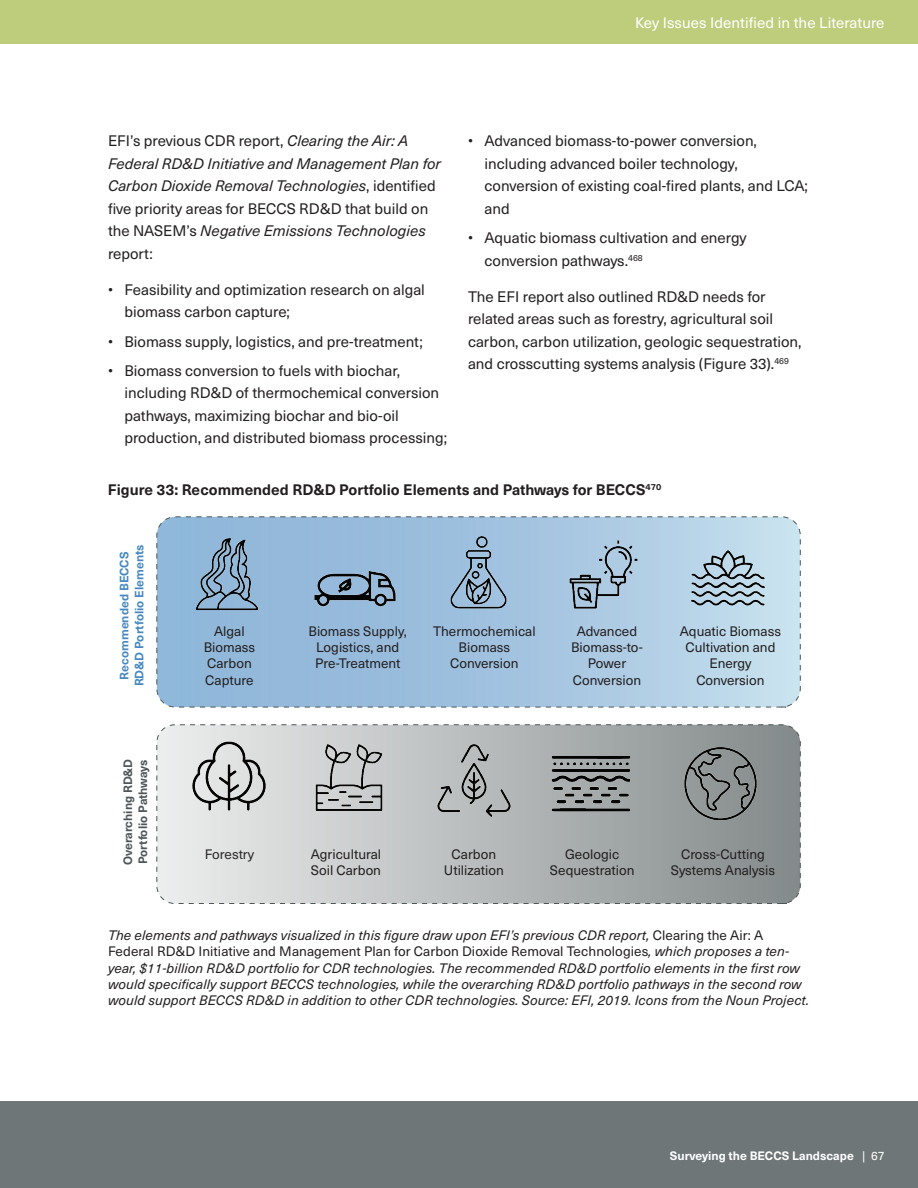
<style>
.page{position:relative;width:918px;height:1188px;background:#fff}
.page>*{position:absolute;margin:0;border:0;box-sizing:border-box;transform-origin:0 0}
.body{font:15px/22.5px "Neue Haas Unica W1 G";color:#231f20}
.body-2{font:italic 15px/22.5px "Neue Haas Unica W1 G";color:#231f20}
.Figure_title_span{font:700 15px "Neue Haas Unica W1 G";color:#231f20}
.t1{font:15px "Neue Haas Unica W1 G";letter-spacing:.005em;color:#fff}
.t2{font:italic 13.5px/16.2px "Neue Haas Unica W1 G";letter-spacing:.005em;color:#231f20}
.t3{font:13.5px/16.2px "Neue Haas Unica W1 G";color:#231f20;text-align:center}
.t4{font:700 12px/15px "Neue Haas Unica W1 G";color:#4689c1;text-align:center}
.t5{font:700 12px/15px "Neue Haas Unica W1 G";color:#4e5758}
.t6{font:700 12px "Neue Haas Unica W1 G";color:#fff}
.s1{font-style:normal}
.s2{font-weight:400}
</style>
<div class="page">
<div style="left:0;top:1102px;width:918px;height:86px;background:#6f7677"></div>
<div style="left:0;top:0;width:918px;height:44px;background:#becd7c"></div>
<svg style="left:156px;top:516px;width:645px;height:192px;background:#a5c5e0"></svg>
<svg style="left:156px;top:724px;width:645px;height:180px;background:#b9bcbc"></svg>
<img style="left:685px;top:541px;width:86px;height:70px">
<img style="left:184px;top:535px;width:91px;height:76px">
<img style="left:434px;top:534px;width:90px;height:77px">
<img style="left:303px;top:545px;width:103px;height:81px">
<img style="left:562px;top:539px;width:83px;height:72px">
<img style="left:669px;top:740px;width:103px;height:84px">
<img style="left:186px;top:740px;width:85px;height:73px">
<img style="left:311px;top:745px;width:76px;height:66px">
<img style="left:431px;top:743px;width:85px;height:73px">
<img style="left:546px;top:744px;width:91px;height:74px">
<p class="t1" style="left:635px;top:12px;width:251px">Key Issues Identified in the Literature</p>
<p class="body-2" style="left:108px;top:129px;width:334px"><span class="s1">EFI’s previous CDR report,</span> Clearing the Air: A Federal RD&amp;D Initiative and Management Plan for Carbon Dioxide Removal Technologies<span class="s1">, identified five priority areas for BECCS RD&amp;D that build on the NASEM’s</span> Negative Emissions Technologies <span class="s1">report:</span></p>
<p class="body" style="left:124px;top:278px;width:302px;text-indent:-16px">• Feasibility and optimization research on algal biomass carbon capture;</p>
<p class="body" style="left:108px;top:329px;width:316px">• Biomass supply, logistics, and pre-treatment;</p>
<p class="body" style="left:124px;top:359px;width:324px;text-indent:-16px">• Biomass conversion to fuels with biochar, including RD&amp;D of thermochemical conversion pathways, maximizing biochar and bio-oil production, and distributed biomass processing;</p>
<p class="body" style="left:484px;top:129px;width:325px;text-indent:-16px">• Advanced biomass-to-power conversion, including advanced boiler technology, conversion of existing coal-fired plants, and LCA; and</p>
<p class="body" style="left:484px;top:226px;width:263px;text-indent:-16px">• Aquatic biomass cultivation and energy conversion pathways.<sup>468</sup></p>
<p class="body" style="left:468px;top:284px;width:335px">The EFI report also outlined RD&amp;D needs for related areas such as forestry, agricultural soil carbon, carbon utilization, geologic sequestration, and crosscutting systems analysis (Figure 33).<sup>469</sup></p>
<p class="Figure_title_span" style="left:108px;top:478px;width:555px">Figure 33: Recommended RD&amp;D Portfolio Elements and Pathways for BECCS<sup>470</sup></p>
<p class="t4" style="left:116px;top:686px;width:143px;rotate:-90deg">Recommended BECCS<br>RD&amp;D Portfolio Elements</p>
<p class="t5" style="left:120px;top:865px;width:108px;rotate:-90deg">Overarching RD&amp;D<br>Portfolio Pathways</p>
<p class="t3" style="left:204px;top:622px;width:53px">Algal<br>Biomass<br>Carbon<br>Capture</p>
<p class="t3" style="left:309px;top:622px;width:100px">Biomass Supply,<br>Logistics, and<br>Pre-Treatment</p>
<p class="t3" style="left:433px;top:622px;width:104px">Thermochemical<br>Biomass<br>Conversion</p>
<p class="t3" style="left:680px;top:622px;width:103px">Aquatic Biomass<br>Cultivation and<br>Energy<br>Conversion</p>
<p class="t3" style="left:571px;top:622px;width:73px">Advanced<br>Biomass-to-<br>Power<br>Conversion</p>
<p class="t3" style="left:205px;top:845px;width:51px">Forestry</p>
<p class="t3" style="left:311px;top:845px;width:72px;text-align:left">Agricultural<br>Soil Carbon</p>
<p class="t3" style="left:444px;top:845px;width:62px">Carbon<br>Utilization</p>
<p class="t3" style="left:550px;top:845px;width:86px">Geologic<br>Sequestration</p>
<p class="t3" style="left:671px;top:845px;width:106px">Cross-Cutting<br>Systems Analysis</p>
<p class="t2" style="left:108px;top:927px;width:703px">The elements and pathways visualized in this figure draw upon EFI’s previous CDR report, <span class="s1">Clearing the Air: A Federal RD&amp;D Initiative and Management Plan for Carbon Dioxide Removal Technologies</span>, which proposes a ten&shy;year, $11-billion RD&amp;D portfolio for CDR technologies. The recommended RD&amp;D portfolio elements in the first row would specifically support BECCS technologies, while the overarching RD&amp;D portfolio pathways in the second row would support BECCS RD&amp;D in addition to other CDR technologies. Source: EFI, 2019. Icons from the Noun Project.</p>
<p class="t6" style="left:670px;top:1147px;width:216px">Surveying the BECCS Landscape <span class="s2">| 67</span></p>
</div>
